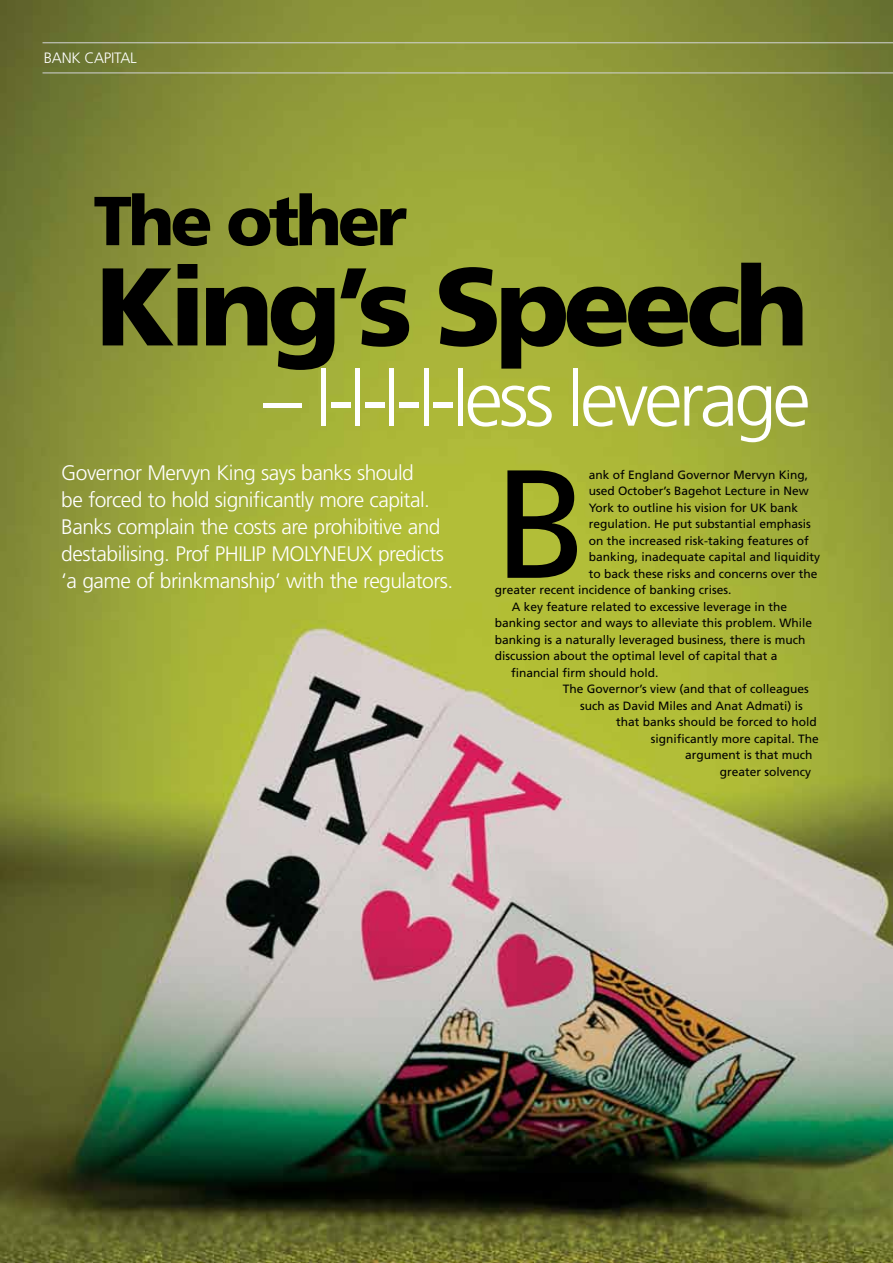
<style>
.page{position:relative;width:893px;height:1263px;background:#fff}
.page>*{position:absolute;margin:0;border:0;box-sizing:border-box;transform-origin:0 0}
.t1{font:153.9px "Frutiger";color:#000}
.t2{font:900 110.25px "Frutiger";color:#000}
.t3{font:300 76.8px "Frutiger";letter-spacing:-.055em;color:#fff}
.t4{font:900 69.15px "Frutiger";color:#000}
.t5{font:300 21px/27px "Frutiger";letter-spacing:-.025em;color:#fff}
.t6{font:300 15px "Frutiger";letter-spacing:-.015em;color:#fff}
.t7{font:12px "Frutiger";color:#000}
</style>
<div class="page">
<img style="left:0;top:0;width:893px;height:1263px">
<hr style="left:43px;top:43px;width:850px;height:1px;background:#d3d4d6">
<hr style="left:43px;top:73px;width:850px;height:1px;background:#d3d4d6">
<p class="t6" style="left:44px;top:49px;width:91px">Bank capital</p>
<h3 class="t4" style="left:94px;top:179px;width:315px">The other</h3>
<h2 class="t2" style="left:96px;top:240px;width:715px">King’s Speech</h2>
<h3 class="t3" style="left:264px;top:356px;width:549px">– l-l-l-l-less leverage</h3>
<h3 class="t5" style="left:61px;top:460px;width:393px">Governor Mervyn King says banks should<br>be forced to hold significantly more capital.<br>Banks complain the costs are prohibitive and destabilising. Prof PHI LIP MOLYNEUX predicts ‘a game of brinkmanship’ with the regulators.</h3>
<h1 class="t1" style="left:495px;top:434px;width:95px">B</h1>
<p class="t7" style="left:589px;top:468px;width:221px">ank of England Governor Mervyn King,</p>
<p class="t7" style="left:589px;top:484px;width:222px">used October’s Bagehot Lecture in New</p>
<p class="t7" style="left:589px;top:501px;width:211px">York to outline his vision for UK bank</p>
<p class="t7" style="left:589px;top:517px;width:224px">regulation. He put substantial emphasis</p>
<p class="t7" style="left:589px;top:534px;width:222px">on the increased risk-taking features of</p>
<p class="t7" style="left:589px;top:550px;width:233px">banking, inadequate capital and liquidity</p>
<p class="t7" style="left:589px;top:567px;width:230px">to back these risks and concerns over the</p>
<p class="t7" style="left:495px;top:583px;width:238px">greater recent incidence of banking crises.</p>
<p class="t7" style="left:512px;top:600px;width:277px">A key feature related to excessive leverage in the</p>
<p class="t7" style="left:495px;top:616px;width:319px">banking sector and ways to alleviate this problem. While</p>
<p class="t7" style="left:495px;top:633px;width:312px">banking is a naturally leveraged business, there is much</p>
<p class="t7" style="left:495px;top:649px;width:284px">discussion about the optimal level of capital that a</p>
<p class="t7" style="left:511px;top:666px;width:149px">financial firm should hold.</p>
<p class="t7" style="left:563px;top:682px;width:248px">The Governor’s view (and that of colleagues</p>
<p class="t7" style="left:580px;top:699px;width:224px">such as David Miles and Anat Admati) is</p>
<p class="t7" style="left:616px;top:715px;width:202px">that banks should be forced to hold</p>
<p class="t7" style="left:651px;top:732px;width:170px">significantly more capital. The</p>
<p class="t7" style="left:685px;top:748px;width:129px">argument is that much</p>
<p class="t7" style="left:720px;top:765px;width:93px">greater solvency</p>
</div>
